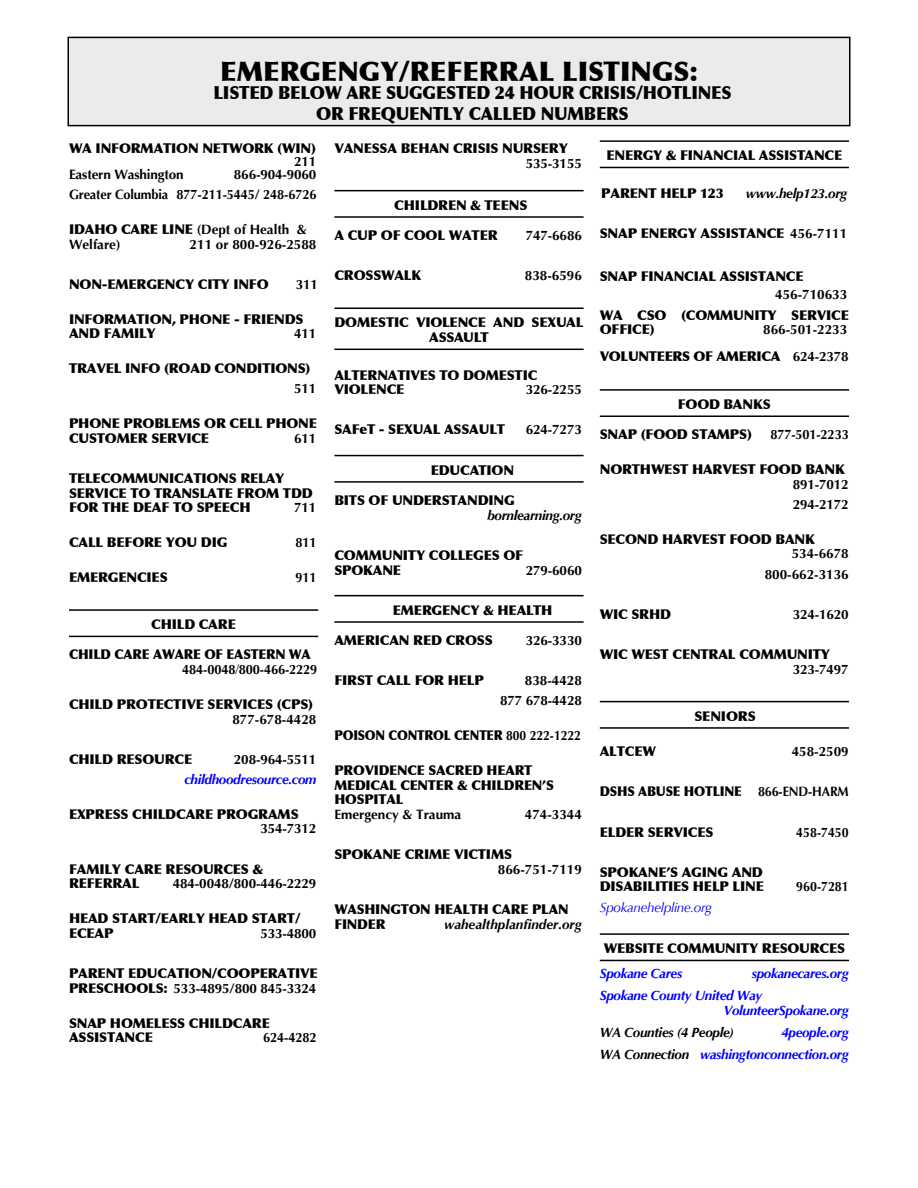
<style>
.page{position:relative;width:918px;height:1188px;background:#fff}
.page>*{position:absolute;margin:0;border:0;box-sizing:border-box;transform-origin:0 0}
.t1{font:900 27px "Optima";color:#000}
.t2{font:900 18px/20.4px "Optima";letter-spacing:-.015em;color:#000;text-align:center;scale:.95 1}
.t3{font:900 13.5px/14.7px "Optima";letter-spacing:-.015em;color:#000}
.t4{font:700 13.5px/20.1px "Optima";letter-spacing:-.01em;color:#000;text-align:right}
.t5{font:italic 700 13.5px/22.2px "Optima";letter-spacing:-.025em;color:#00f}
.t6{font:italic 700 13.5px "Optima";letter-spacing:-.025em;color:#000}
.t7{font:900 13.5px/14.7px "Optima";letter-spacing:-.015em;color:#000;scale:.95 1}
.t8{font:900 13.5px "Optima";letter-spacing:-.015em;color:#000;scale:.9 1}
.t9{font:900 13.5px "Optima";letter-spacing:-.015em;color:#000;scale:.93 1}
.t10{font:700 13.5px "Optima";letter-spacing:-.01em;color:#000;scale:.95 1}
.t11{font:italic 700 13.5px "Optima";color:#000}
.t12{font:italic 13.5px "Optima";letter-spacing:-.025em;color:#00f}
.t13{font:700 13.5px "Optima";letter-spacing:-.01em;color:#000;scale:.92 1}
.s1{font-weight:700}
.s2{font-weight:900}
.s3{font-weight:400}
.s4{color:#000}
</style>
<div class="page">
<div style="left:68px;top:37px;width:782px;height:89px;background:#ebebec"></div>
<div style="left:68px;top:37px;width:782px;height:89px;border:2px solid #000"></div>
<hr style="left:69px;top:609px;width:249px;height:2px;background:#000">
<hr style="left:69px;top:636px;width:249px;height:1px;background:#000">
<hr style="left:334px;top:190px;width:250px;height:1px;background:#000">
<hr style="left:334px;top:216px;width:250px;height:2px;background:#000">
<hr style="left:334px;top:308px;width:250px;height:1px;background:#000">
<hr style="left:334px;top:349px;width:250px;height:1px;background:#000">
<hr style="left:334px;top:455px;width:250px;height:1px;background:#000">
<hr style="left:334px;top:481px;width:250px;height:2px;background:#000">
<hr style="left:334px;top:595px;width:250px;height:1px;background:#000">
<hr style="left:334px;top:621px;width:250px;height:2px;background:#000">
<hr style="left:600px;top:140px;width:249px;height:2px;background:#000">
<hr style="left:600px;top:167px;width:249px;height:1px;background:#000">
<hr style="left:600px;top:389px;width:249px;height:2px;background:#000">
<hr style="left:600px;top:416px;width:249px;height:1px;background:#000">
<hr style="left:600px;top:701px;width:249px;height:1px;background:#000">
<hr style="left:600px;top:727px;width:249px;height:2px;background:#000">
<hr style="left:600px;top:933px;width:249px;height:2px;background:#000">
<hr style="left:600px;top:960px;width:249px;height:1px;background:#000">
<h1 class="t1" style="left:220px;top:55px;width:479px">EMERGENGY/REFERRAL LISTINGS:</h1>
<h2 class="t2" style="left:213px;top:83px;width:547px">LISTED BELOW ARE SUGGESTED 24 HOUR CRISIS/HOTLINES<br>OR FREQUENTLY CALLED NUMBERS</h2>
<p class="t3" style="left:69px;top:141px;width:248px">WA INFORMATION NETWORK (WIN)</p>
<p class="t4" style="left:294px;top:152px;width:24px">211</p>
<p class="t4" style="left:69px;top:165px;width:116px">Eastern Washington</p>
<p class="t3" style="left:334px;top:141px;width:235px">VANESSA BEHAN CRISIS NURSERY</p>
<p class="t4" style="left:526px;top:154px;width:58px">535-3155</p>
<p class="t3" style="left:394px;top:198px;width:135px">CHILDREN &amp; TEENS</p>
<p class="t3" style="left:334px;top:228px;width:165px">A CUP OF COOL WATER</p>
<p class="t4" style="left:526px;top:226px;width:58px">747-6686</p>
<p class="t3" style="left:334px;top:268px;width:88px">CROSSWALK</p>
<p class="t4" style="left:525px;top:266px;width:59px">838-6596</p>
<p class="t3" style="left:334px;top:315px;width:251px;text-align:center">DOMESTIC VIOLENCE AND SEXUAL<br>ASSAULT</p>
<p class="t3" style="left:334px;top:368px;width:205px">ALTERNATIVES TO DOMESTIC<br>VIOLENCE</p>
<p class="t3" style="left:606px;top:148px;width:237px">ENERGY &amp; FINANCIAL ASSISTANCE</p>
<p class="t3" style="left:601px;top:186px;width:124px">PARENT HELP 123</p>
<p class="t6" style="left:746px;top:185px;width:103px">www.help123.org</p>
<p class="t3" style="left:600px;top:226px;width:249px">SNAP ENERGY ASSISTANCE <span class="s1">456-7111</span></p>
<p class="t3" style="left:600px;top:269px;width:205px">SNAP FINANCIAL ASSISTANCE</p>
<p class="t4" style="left:775px;top:285px;width:74px">456-710633</p>
<p class="t3" style="left:600px;top:307px;width:251px">WA CSO (COMMUNITY SERVICE<br>OFFICE)</p>
<p class="t4" style="left:69px;top:165px;width:249px">866-904-9060<br>Greater Columbia 877-211-5445/ 248-6726</p>
<p class="t4" style="left:69px;top:222px;width:239px;line-height:14.7px;text-align:left"><span class="s2">IDAHO CARE LINE</span> (Dept of Health &amp;<br>Welfare)</p>
<p class="t4" style="left:190px;top:234px;width:128px">211 or 800-926-2588</p>
<p class="t3" style="left:69px;top:277px;width:201px">NON-EMERGENCY CITY INFO</p>
<p class="t4" style="left:296px;top:275px;width:24px">311</p>
<p class="t3" style="left:69px;top:312px;width:236px">INFORMATION, PHONE - FRIENDS<br>AND FAMILY</p>
<p class="t4" style="left:600px;top:317px;width:250px;line-height:26.5px">866-501-2233<br><span class="s2">VOLUNTEERS OF AMERICA</span> 624-2378</p>
<p class="t3" style="left:678px;top:397px;width:95px">FOOD BANKS</p>
<p class="t3" style="left:600px;top:427px;width:154px">SNAP (FOOD STAMPS)</p>
<p class="t10" style="left:770px;top:427px;width:84px">877-501-2233</p>
<p class="t3" style="left:600px;top:462px;width:246px">NORTHWEST HARVEST FOOD BANK</p>
<p class="t4" style="left:793px;top:474px;width:58px;text-align:left">891-7012<br>294-2172</p>
<p class="t3" style="left:600px;top:532px;width:217px">SECOND HARVEST FOOD BANK</p>
<p class="t4" style="left:765px;top:544px;width:86px">534-6678<br>800-662-3136</p>
<p class="t3" style="left:600px;top:607px;width:73px">WIC SRHD</p>
<p class="t4" style="left:793px;top:604px;width:58px">324-1620</p>
<p class="t3" style="left:600px;top:647px;width:232px">WIC WEST CENTRAL COMMUNITY</p>
<p class="t4" style="left:793px;top:659px;width:58px">323-7497</p>
<p class="t3" style="left:695px;top:709px;width:63px">SENIORS</p>
<p class="t3" style="left:600px;top:744px;width:58px">ALTCEW</p>
<p class="t4" style="left:792px;top:742px;width:59px">458-2509</p>
<p class="t9" style="left:600px;top:783px;width:269px">DSHS ABUSE HOTLINE <span class="s1">866-END-HARM</span></p>
<p class="t3" style="left:600px;top:824px;width:115px">ELDER SERVICES</p>
<p class="t13" style="left:796px;top:824px;width:59px">458-7450</p>
<p class="t3" style="left:600px;top:865px;width:166px">SPOKANE’S AGING AND<br>DISABILITIES HELP LINE</p>
<p class="t4" style="left:294px;top:324px;width:24px">411</p>
<p class="t3" style="left:69px;top:361px;width:243px">TRAVEL INFO (ROAD CONDITIONS)</p>
<p class="t4" style="left:294px;top:379px;width:24px">511</p>
<p class="t3" style="left:69px;top:416px;width:250px">PHONE PROBLEMS OR CELL PHONE<br>CUSTOMER SERVICE</p>
<p class="t4" style="left:526px;top:380px;width:58px">326-2255</p>
<p class="t3" style="left:334px;top:422px;width:172px">SAFeT - SEXUAL ASSAULT</p>
<p class="t4" style="left:526px;top:420px;width:58px">624-7273</p>
<p class="t3" style="left:431px;top:463px;width:85px">EDUCATION</p>
<p class="t3" style="left:334px;top:493px;width:182px">BITS OF UNDERSTANDING</p>
<p class="t6" style="left:487px;top:507px;width:96px">bornlearning.org</p>
<p class="t3" style="left:334px;top:548px;width:190px">COMMUNITY COLLEGES OF<br>SPOKANE</p>
<p class="t4" style="left:294px;top:428px;width:24px">611</p>
<p class="t3" style="left:69px;top:471px;width:245px">TELECOMMUNICATIONS RELAY<br>SERVICE TO TRANSLATE FROM TDD<br>FOR THE DEAF TO SPEECH</p>
<p class="t4" style="left:294px;top:498px;width:24px">711</p>
<p class="t3" style="left:69px;top:535px;width:160px">CALL BEFORE YOU DIG</p>
<p class="t10" style="left:295px;top:535px;width:24px">811</p>
<p class="t3" style="left:69px;top:570px;width:100px">EMERGENCIES</p>
<p class="t10" style="left:295px;top:570px;width:24px">911</p>
<p class="t3" style="left:151px;top:617px;width:86px">CHILD CARE</p>
<p class="t7" style="left:182px;top:647px;width:144px;text-indent:-113px">CHILD CARE AWARE OF EASTERN WA<br><span class="s1">484-0048</span><span class="s3">/</span><span class="s1">800-466-2229</span></p>
<p class="t3" style="left:69px;top:697px;width:246px">CHILD PROTECTIVE SERVICES (CPS)</p>
<p class="t4" style="left:232px;top:709px;width:86px">877-678-4428</p>
<p class="t3" style="left:69px;top:752px;width:125px">CHILD RESOURCE</p>
<p class="t4" style="left:234px;top:749px;width:84px">208-964-5511</p>
<p class="t5" style="left:184px;top:768px;width:134px">childhoodresource.com</p>
<p class="t3" style="left:69px;top:807px;width:231px">EXPRESS CHILDCARE PROGRAMS</p>
<p class="t4" style="left:260px;top:819px;width:58px">354-7312</p>
<p class="t3" style="left:69px;top:862px;width:196px">FAMILY CARE RESOURCES &amp;<br>REFERRAL</p>
<p class="t4" style="left:526px;top:560px;width:58px">279-6060</p>
<p class="t3" style="left:393px;top:603px;width:161px">EMERGENCY &amp; HEALTH</p>
<p class="t3" style="left:334px;top:633px;width:160px">AMERICAN RED CROSS</p>
<p class="t4" style="left:526px;top:631px;width:58px">326-3330</p>
<p class="t3" style="left:334px;top:673px;width:151px">FIRST CALL FOR HELP</p>
<p class="t4" style="left:500px;top:671px;width:83px">838-4428<br>877 678-4428</p>
<p class="t8" style="left:334px;top:727px;width:276px">POISON CONTROL CENTER <span class="s1">800 222-1222</span></p>
<p class="t3" style="left:334px;top:763px;width:221px">PROVIDENCE SACRED HEART<br>MEDICAL CENTER &amp; CHILDREN’S<br>HOSPITAL</p>
<p class="t4" style="left:334px;top:805px;width:128px">Emergency &amp; Trauma</p>
<p class="t4" style="left:525px;top:805px;width:59px">474-3344</p>
<p class="t3" style="left:334px;top:847px;width:179px">SPOKANE CRIME VICTIMS</p>
<p class="t4" style="left:498px;top:860px;width:86px">866-751-7119</p>
<p class="t3" style="left:334px;top:902px;width:236px">WASHINGTON HEALTH CARE PLAN<br>FINDER</p>
<p class="t4" style="left:173px;top:874px;width:145px">484-0048/800-446-2229</p>
<p class="t3" style="left:69px;top:911px;width:233px">HEAD START/EARLY HEAD START/<br>ECEAP</p>
<p class="t13" style="left:796px;top:879px;width:59px">960-7281</p>
<p class="t12" style="left:600px;top:899px;width:114px">Spokanehelpline.org</p>
<p class="t3" style="left:604px;top:941px;width:243px">WEBSITE COMMUNITY RESOURCES</p>
<p class="t5" style="left:600px;top:962px;width:84px">Spokane Cares</p>
<p class="t11" style="left:444px;top:916px;width:139px">wahealthplanfinder.org</p>
<p class="t4" style="left:260px;top:923px;width:58px">533-4800</p>
<p class="t3" style="left:69px;top:966px;width:250px">PARENT EDUCATION/COOPERATIVE<br>PRESCHOOLS: <span class="s1">533-4895/800 845-3324</span></p>
<p class="t3" style="left:69px;top:1016px;width:203px">SNAP HOMELESS CHILDCARE<br>ASSISTANCE</p>
<p class="t5" style="left:600px;top:962px;width:250px;text-indent:152px">spokanecares.org<br>Spokane County United Way</p>
<p class="t5" style="left:723px;top:999px;width:127px">VolunteerSpokane.org</p>
<p class="t6" style="left:600px;top:1025px;width:136px">WA Counties (4 People)</p>
<p class="t5" style="left:600px;top:1022px;width:251px;text-align:right">4people.org<br><span class="s4">WA Connection</span> washingtonconnection.org</p>
<p class="t10" style="left:263px;top:1030px;width:58px">624-4282</p>
</div>
